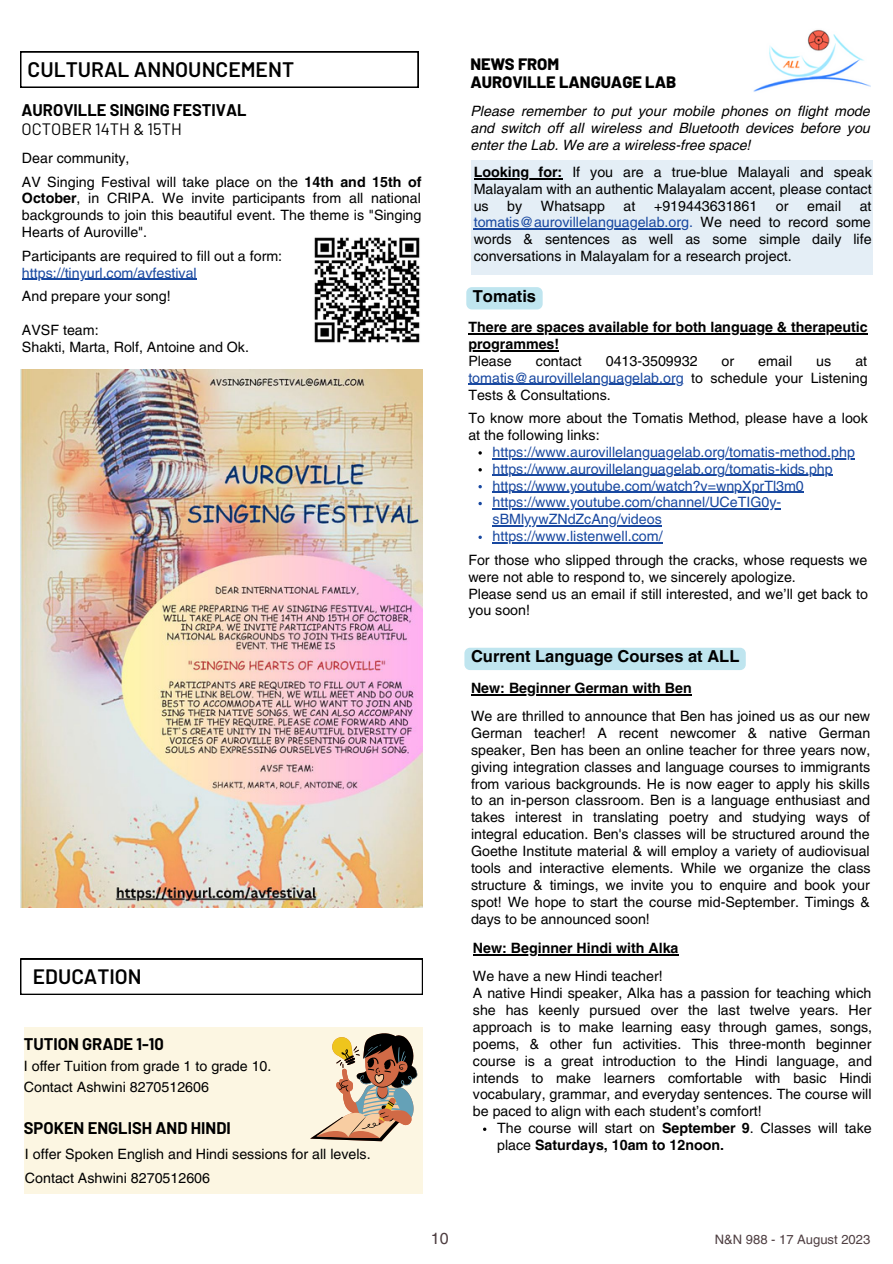
<style>
.page{position:relative;width:893px;height:1264px;background:#fff}
.page>*{position:absolute;margin:0;border:0;box-sizing:border-box;transform-origin:0 0}
.t1{font:600 21px "Barlow";color:#000}
.t2{font:600 20.85px "Barlow";color:#000}
.t3{font:700 16.5px "Barlow";color:#000}
.t4{font:700 16.5px "Helvetica LT Pro";color:#000}
.t5{font:800 16.5px "Barlow";color:#000}
.t6{font:16.5px "Barlow";color:#000}
.t7{font:16.05px "Helvetica LT Pro";color:#4e3e41}
.t8{font:14.25px/16.8px "Helvetica LT Pro";color:#000;text-align:justify}
.t9{font:14.25px/16.8px "Helvetica LT Pro";color:#1848a0}
.t10{font:italic 14.25px/16.8px "Helvetica LT Pro";color:#000;text-align:justify}
.t11{font:700 14.25px/16.8px "Helvetica LT Pro";color:#000}
.t12{font:13.05px "Helvetica LT Pro";color:#4e3e41}
.s1{font-weight:700}
.s2{color:#1848a0}
</style>
<div class="page">
<div style="left:24px;top:1026px;width:399px;height:167px;background:#fcf6e2"></div>
<svg style="left:310px;top:1033px;width:107px;height:108px"></svg>
<svg style="left:20px;top:958px;width:403px;height:36px"></svg>
<hr style="left:473px;top:954px;width:205px;height:1px;background:#000">
<div style="left:464px;top:647px;width:281px;height:23px;background:#bfe5ef;border-radius:6px"></div>
<img style="left:753px;top:29px;width:117px;height:63px">
<div style="left:471px;top:160px;width:401px;height:115px;background:#e4eef6"></div>
<hr style="left:473px;top:178px;width:89px;height:1px;background:#000">
<hr style="left:473px;top:228px;width:216px;height:2px;background:#1848a0">
<hr style="left:492px;top:458px;width:362px;height:1px;background:#1848a0">
<svg style="left:478px;top:468px;width:4px;height:3px"></svg>
<hr style="left:492px;top:475px;width:340px;height:1px;background:#1848a0">
<svg style="left:478px;top:485px;width:4px;height:3px"></svg>
<hr style="left:492px;top:492px;width:311px;height:1px;background:#1848a0">
<svg style="left:478px;top:502px;width:4px;height:3px"></svg>
<hr style="left:492px;top:508px;width:289px;height:1px;background:#1848a0">
<hr style="left:492px;top:525px;width:169px;height:1px;background:#1848a0">
<svg style="left:478px;top:535px;width:4px;height:4px"></svg>
<hr style="left:492px;top:542px;width:170px;height:1px;background:#1848a0">
<hr style="left:468px;top:333px;width:399px;height:1px;background:#000">
<hr style="left:468px;top:350px;width:91px;height:1px;background:#000">
<hr style="left:468px;top:384px;width:215px;height:1px;background:#1848a0">
<div style="left:466px;top:287px;width:76px;height:22px;background:#bfe5ef"></div>
<hr style="left:471px;top:694px;width:220px;height:1px;background:#000">
<svg style="left:20px;top:52px;width:398px;height:36px"></svg>
<img style="left:20px;top:370px;width:403px;height:537px">
<hr style="left:22px;top:279px;width:175px;height:1px;background:#1848a0">
<img style="left:314px;top:237px;width:106px;height:106px">
<p class="t1" style="left:28px;top:56px;width:268px">CULTURAL ANNOUNCEMENT</p>
<p class="t3" style="left:22px;top:99px;width:226px">AUROVILLE SINGING FESTIVAL</p>
<p class="t6" style="left:22px;top:118px;width:162px">OCTOBER 14TH &amp; 15TH</p>
<p class="t8" style="left:22px;top:151px;width:109px">Dear community,</p>
<p class="t8" style="left:22px;top:174px;width:401px">AV Singing Festival will take place on the <span class="s1">14th and 15th of October</span>, in CRIPA. We invite participants from all national backgrounds to join this beautiful event. The theme is "Singing Hearts of Auroville".</p>
<p class="t8" style="left:22px;top:249px;width:262px">Participants are required to fill out a form: <span class="s2">https://tinyurl.com/avfestival</span></p>
<p class="t8" style="left:22px;top:289px;width:150px">And prepare your song!</p>
<p class="t8" style="left:22px;top:323px;width:78px">AVSF team:</p>
<p class="t8" style="left:22px;top:340px;width:228px">Shakti, Marta, Rolf, Antoine and Ok.</p>
<p class="t2" style="left:33px;top:963px;width:110px">EDUCATION</p>
<p class="t3" style="left:24px;top:1033px;width:141px">TUTION GRADE 1-10</p>
<p class="t8" style="left:24px;top:1059px;width:249px">I offer Tuition from grade 1 to grade 10.</p>
<p class="t8" style="left:24px;top:1079px;width:187px">Contact Ashwini 8270512606</p>
<p class="t3" style="left:24px;top:1117px;width:208px">SPOKEN ENGLISH AND HINDI</p>
<p class="t8" style="left:25px;top:1146px;width:347px">I offer Spoken English and Hindi sessions for all levels.</p>
<p class="t8" style="left:25px;top:1170px;width:187px">Contact Ashwini 8270512606</p>
<p class="t7" style="left:431px;top:1231px;width:19px">10</p>
<p class="t5" style="left:470px;top:53px;width:90px">NEWS FROM</p>
<p class="t5" style="left:470px;top:71px;width:207px">AUROVILLE LANGUAGE LAB</p>
<p class="t10" style="left:470px;top:104px;width:401px">Please remember to put your mobile phones on flight mode and switch off all wireless and Bluetooth devices before you enter the Lab. We are a wireless-free space!</p>
<p class="t8" style="left:473px;top:165px;width:399px"><span class="s1">Looking for:</span> If you are a true-blue Malayali and speak Malayalam with an authentic Malayalam accent, please contact us</p>
<p class="t8" style="left:507px;top:198px;width:17px">by</p>
<p class="t8" style="left:541px;top:198px;width:66px">Whatsapp</p>
<p class="t8" style="left:623px;top:198px;width:13px">at</p>
<p class="t8" style="left:654px;top:198px;width:105px">+919443631861</p>
<p class="t8" style="left:775px;top:198px;width:14px">or</p>
<p class="t8" style="left:807px;top:198px;width:35px">email</p>
<p class="t8" style="left:473px;top:198px;width:399px;text-indent:386px">at <span class="s2">tomatis@aurovillelanguagelab.org.</span> We need to record some words &amp; sentences as well as some simple daily life conversations in Malayalam for a research project.</p>
<p class="t4" style="left:473px;top:290px;width:65px">Tomatis</p>
<p class="t11" style="left:468px;top:320px;width:401px">There are spaces available for both language &amp; therapeutic programmes!</p>
<p class="t8" style="left:468px;top:354px;width:45px">Please</p>
<p class="t8" style="left:536px;top:354px;width:47px">contact</p>
<p class="t8" style="left:605px;top:354px;width:93px">0413-3509932</p>
<p class="t8" style="left:721px;top:354px;width:14px">or</p>
<p class="t8" style="left:758px;top:354px;width:35px">email</p>
<p class="t8" style="left:816px;top:354px;width:17px">us</p>
<p class="t8" style="left:468px;top:354px;width:401px;text-indent:387px">at <span class="s2">tomatis@aurovillelanguagelab.org</span> to schedule your Listening Tests &amp; Consultations.</p>
<p class="t8" style="left:468px;top:411px;width:401px">To know more about the Tomatis Method, please have a look at the following links:</p>
<p class="t9" style="left:492px;top:445px;width:364px">https://www.aurovillelanguagelab.org/tomatis-method.php</p>
<p class="t9" style="left:492px;top:461px;width:341px">https://www.aurovillelanguagelab.org/tomatis-kids.php</p>
<p class="t9" style="left:492px;top:478px;width:313px">https://www.youtube.com/watch?v=wnpXprTl3m0</p>
<p class="t9" style="left:492px;top:495px;width:290px">https://www.youtube.com/channel/UCeTIG0y&shy;sBMlyywZNdZcAng/videos</p>
<p class="t9" style="left:492px;top:529px;width:171px">https://www.listenwell.com/</p>
<p class="t8" style="left:468px;top:553px;width:400px">For those who slipped through the cracks, whose requests we were not able to respond to, we sincerely apologize.</p>
<p class="t8" style="left:468px;top:586px;width:401px">Please send us an email if still interested, and we’ll get back to you soon!</p>
<p class="t4" style="left:471px;top:650px;width:270px">Current Language Courses at ALL</p>
<p class="t11" style="left:471px;top:681px;width:222px">New: Beginner German with Ben</p>
<p class="t8" style="left:471px;top:709px;width:401px">We are thrilled to announce that Ben has joined us as our new German teacher! A recent newcomer &amp; native German speaker, Ben has been an online teacher for three years now, giving integration classes and language courses to immigrants from various backgrounds. He is now eager to apply his skills to an in-person classroom. Ben is a language enthusiast and takes interest in translating poetry and studying ways of integral education. Ben's classes will be structured around the Goethe Institute material &amp; will employ a variety of audiovisual tools and interactive elements. While we organize the class structure &amp; timings, we invite you to enquire and book your spot! We hope to start the course mid-September. Timings &amp; days to be announced soon!</p>
<p class="t11" style="left:473px;top:941px;width:207px">New: Beginner Hindi with Alka</p>
<p class="t8" style="left:473px;top:969px;width:191px">We have a new Hindi teacher!</p>
<p class="t8" style="left:473px;top:986px;width:401px">A native Hindi speaker, Alka has a passion for teaching which she has keenly pursued over the last twelve years. Her approach is to make learning easy through games, songs, poems, &amp; other fun activities. This three-month beginner course is a great introduction to the Hindi language, and intends to make learners comfortable with basic Hindi vocabulary, grammar, and everyday sentences. The course will be paced to align with each student’s comfort!</p>
<p class="t8" style="left:497px;top:1121px;width:376px">The course will start on <span class="s1">September 9</span>. Classes will take place <span class="s1">Saturdays, 10am to 12noon.</span></p>
<p class="t12" style="left:714px;top:1234px;width:157px">N&amp;N 988 - 17 August 2023</p>
</div>
